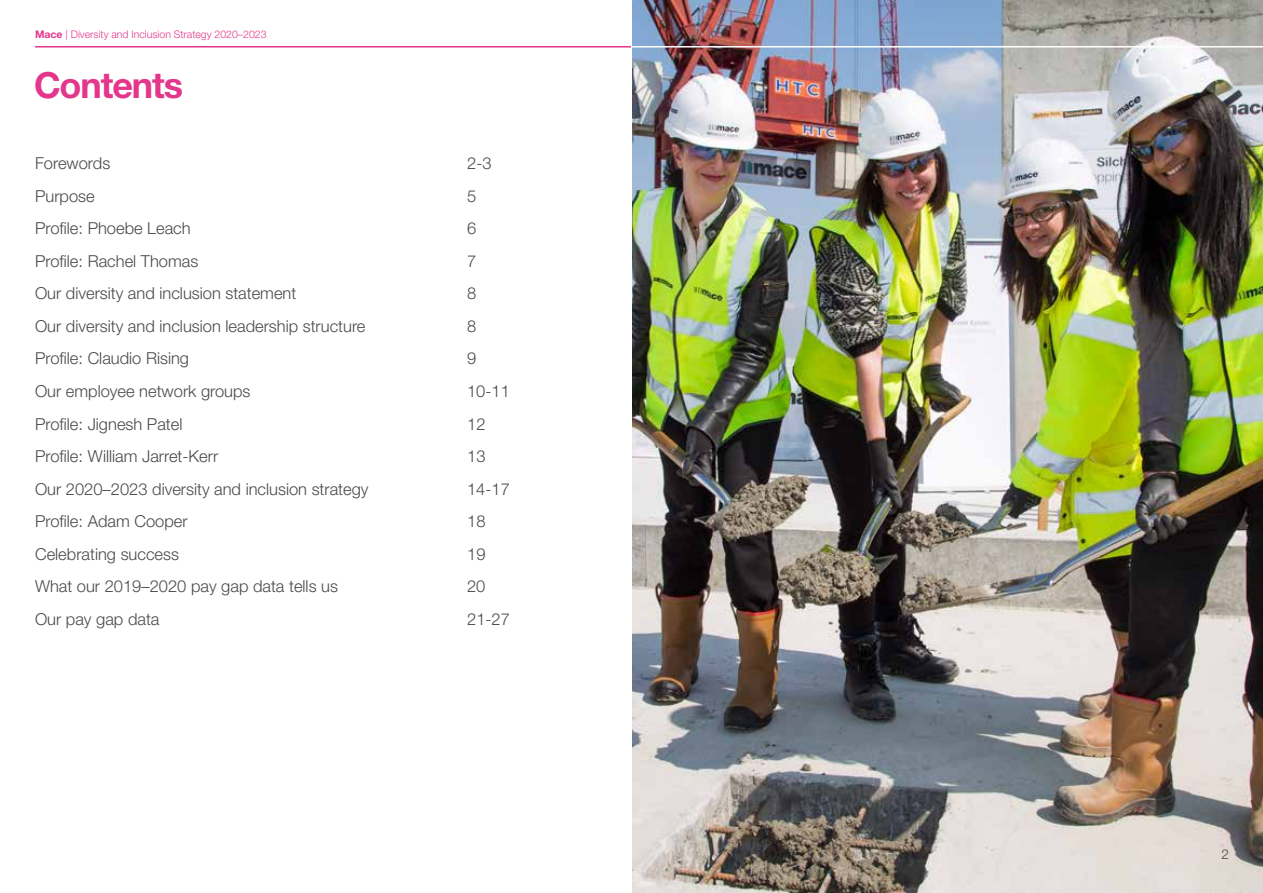
<style>
.page{position:relative;width:1263px;height:893px;background:#fff}
.page>*{position:absolute;margin:0;border:0;box-sizing:border-box;transform-origin:0 0}
.t1{font:700 36px "Helvetica Neue LT Std";letter-spacing:-.03em;color:#e4368a}
.t2{font:300 16.5px "Helvetica Neue LT Std";color:#4a4a49}
.t3{font:300 13.5px "Helvetica Neue LT Std";color:#4a4a49}
.t4{font:300 10.5px "Helvetica Neue LT Std";color:#e4368a}
.s1{font-weight:700}
</style>
<div class="page">
<img style="left:632px;top:0;width:631px;height:893px">
<hr style="left:35px;top:46px;width:596px;height:2px;background:#e4368a">
<hr style="left:632px;top:46px;width:631px;height:2px;background:#fff">
<p class="t4" style="left:35px;top:28px;width:233px"><span class="s1">Mace</span> | Diversity and Inclusion Strategy 2020–2023</p>
<h1 class="t1" style="left:34px;top:62px;width:151px">Contents</h1>
<p class="t2" style="left:35px;top:153px;width:77px">Forewords</p>
<p class="t2" style="left:467px;top:153px;width:26px">2-3</p>
<p class="t2" style="left:35px;top:186px;width:61px">Purpose</p>
<p class="t2" style="left:467px;top:186px;width:11px">5</p>
<p class="t2" style="left:35px;top:218px;width:157px">Profile: Phoebe Leach</p>
<p class="t2" style="left:467px;top:218px;width:11px">6</p>
<p class="t2" style="left:35px;top:251px;width:165px">Profile: Rachel Thomas</p>
<p class="t2" style="left:467px;top:251px;width:11px">7</p>
<p class="t2" style="left:35px;top:283px;width:263px">Our diversity and inclusion statement</p>
<p class="t2" style="left:467px;top:283px;width:11px">8</p>
<p class="t2" style="left:35px;top:316px;width:332px">Our diversity and inclusion leadership structure</p>
<p class="t2" style="left:467px;top:316px;width:11px">8</p>
<p class="t2" style="left:35px;top:348px;width:156px">Profile: Claudio Rising</p>
<p class="t2" style="left:467px;top:348px;width:11px">9</p>
<p class="t2" style="left:35px;top:381px;width:217px">Our employee network groups</p>
<p class="t2" style="left:467px;top:381px;width:44px">10-11</p>
<p class="t2" style="left:35px;top:414px;width:149px">Profile: Jignesh Patel</p>
<p class="t2" style="left:467px;top:414px;width:20px">12</p>
<p class="t2" style="left:35px;top:446px;width:185px">Profile: William Jarret-Kerr</p>
<p class="t2" style="left:467px;top:446px;width:20px">13</p>
<p class="t2" style="left:35px;top:479px;width:335px">Our 2020–2023 diversity and inclusion strategy</p>
<p class="t2" style="left:467px;top:479px;width:44px">14-17</p>
<p class="t2" style="left:35px;top:511px;width:154px">Profile: Adam Cooper</p>
<p class="t2" style="left:467px;top:511px;width:20px">18</p>
<p class="t2" style="left:35px;top:544px;width:145px">Celebrating success</p>
<p class="t2" style="left:467px;top:544px;width:20px">19</p>
<p class="t2" style="left:35px;top:576px;width:304px">What our 2019–2020 pay gap data tells us</p>
<p class="t2" style="left:467px;top:576px;width:20px">20</p>
<p class="t2" style="left:35px;top:609px;width:126px">Our pay gap data</p>
<p class="t2" style="left:467px;top:609px;width:44px">21-27</p>
<p class="t3" style="left:1221px;top:846px;width:9px">2</p>
</div>
